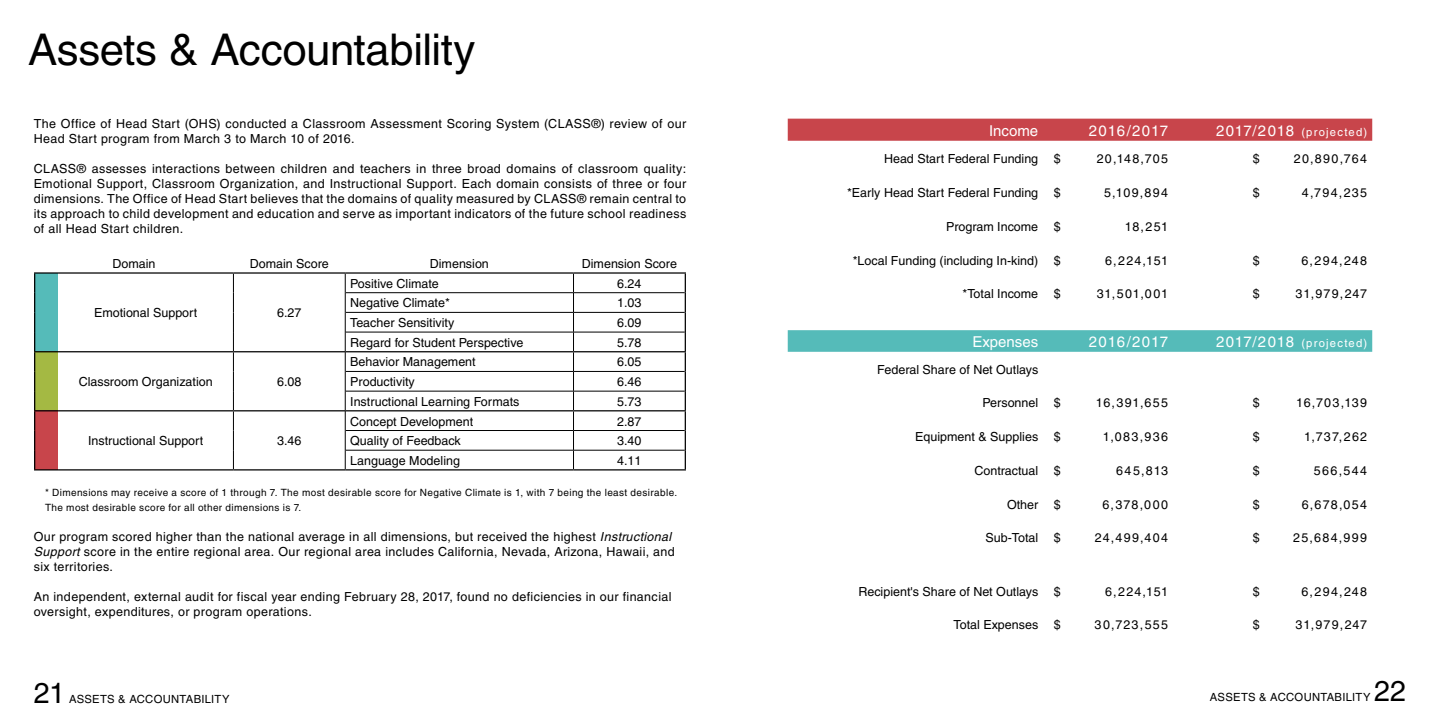
<style>
.page{position:relative;width:1440px;height:720px;background:#fff}
.page>*{position:absolute;margin:0;border:0;box-sizing:border-box;transform-origin:0 0}
.t1{font:43.75px "Helvetica";letter-spacing:-.01em;color:#000}
.t2{font:28.75px "Helvetica";color:#000}
.t3{font:15px "Helvetica";letter-spacing:.06em;color:#fff}
.t4{font:15px "Helvetica";letter-spacing:.01em;color:#fff}
.t5{font:12.5px/15px "Helvetica";letter-spacing:.02em;color:#000}
.t6{font:12.5px "Helvetica";color:#000}
.t7{font:11.25px "Helvetica";letter-spacing:.025em;color:#000}
.t8{font:11.25px "Helvetica";letter-spacing:.11em;color:#fff}
.t9{font:10px/15px "Helvetica";letter-spacing:.04em;color:#000}
.s1{font-style:italic}
.s2{font-size:15px}
</style>
<div class="page">
<hr style="left:346px;top:312px;width:228px;height:1px;background:#000">
<hr style="left:346px;top:332px;width:228px;height:1px;background:#000">
<hr style="left:346px;top:391px;width:228px;height:1px;background:#000">
<hr style="left:58px;top:272px;width:175px;height:2px;background:#000">
<hr style="left:233px;top:272px;width:112px;height:2px;background:#000">
<hr style="left:58px;top:351px;width:175px;height:1px;background:#000">
<hr style="left:233px;top:351px;width:112px;height:1px;background:#000">
<hr style="left:58px;top:410px;width:175px;height:1px;background:#000">
<hr style="left:233px;top:410px;width:112px;height:1px;background:#000">
<hr style="left:58px;top:469px;width:175px;height:2px;background:#000">
<hr style="left:233px;top:469px;width:112px;height:2px;background:#000">
<svg style="left:233px;top:274px;width:1px;height:195px"></svg>
<hr style="left:574px;top:312px;width:111px;height:1px;background:#000">
<hr style="left:574px;top:332px;width:111px;height:1px;background:#000">
<hr style="left:574px;top:391px;width:111px;height:1px;background:#000">
<hr style="left:345px;top:272px;width:229px;height:2px;background:#000">
<hr style="left:574px;top:272px;width:112px;height:2px;background:#000">
<hr style="left:346px;top:292px;width:228px;height:1px;background:#000">
<hr style="left:574px;top:292px;width:111px;height:1px;background:#000">
<hr style="left:346px;top:351px;width:228px;height:1px;background:#000">
<hr style="left:574px;top:351px;width:112px;height:1px;background:#000">
<hr style="left:346px;top:371px;width:228px;height:1px;background:#000">
<hr style="left:574px;top:371px;width:111px;height:1px;background:#000">
<hr style="left:346px;top:410px;width:228px;height:1px;background:#000">
<hr style="left:574px;top:410px;width:112px;height:1px;background:#000">
<hr style="left:346px;top:430px;width:228px;height:1px;background:#000">
<hr style="left:574px;top:430px;width:111px;height:1px;background:#000">
<hr style="left:346px;top:450px;width:228px;height:1px;background:#000">
<hr style="left:574px;top:450px;width:111px;height:1px;background:#000">
<svg style="left:573px;top:274px;width:1px;height:195px"></svg>
<svg style="left:345px;top:274px;width:1px;height:195px"></svg>
<svg style="left:685px;top:274px;width:1px;height:195px"></svg>
<hr style="left:345px;top:469px;width:229px;height:2px;background:#000">
<hr style="left:574px;top:469px;width:112px;height:2px;background:#000">
<hr style="left:34px;top:272px;width:24px;height:2px;background:#000">
<svg style="left:34px;top:274px;width:24px;height:195px;background:#858d6d"></svg>
<hr style="left:34px;top:469px;width:24px;height:2px;background:#000">
<div style="left:788px;top:119px;width:584px;height:22px;background:#c8454b"></div>
<svg style="left:788px;top:330px;width:584px;height:22px;background:#57bcba"></svg>
<h1 class="t1" style="left:28px;top:24px;width:449px">Assets &amp; Accountability</h1>
<p class="t5" style="left:34px;top:116px;width:654px">The Office of Head Start (OHS) conducted a Classroom Assessment Scoring System (CLASS®) review of our<br>Head Start program from March 3 to March 10 of 2016.</p>
<p class="t5" style="left:34px;top:161px;width:654px;text-align:justify">CLASS® assesses interactions between children and teachers in three broad domains of classroom quality:<br>Emotional Support, Classroom Organization, and Instructional Support. Each domain consists of three or four dimensions. The Office of Head Start believes that the domains of quality measured by CLASS® remain central to its approach to child development and education and serve as important indicators of the future school readiness of all Head Start children.</p>
<p class="t5" style="left:113px;top:256px;width:45px">Domain</p>
<p class="t6" style="left:250px;top:256px;width:81px">Domain Score</p>
<p class="t6" style="left:430px;top:256px;width:61px">Dimension</p>
<p class="t6" style="left:582px;top:256px;width:97px">Dimension Score</p>
<p class="t6" style="left:94px;top:306px;width:105px">Emotional Support</p>
<p class="t5" style="left:277px;top:305px;width:26px">6.27</p>
<p class="t6" style="left:350px;top:276px;width:90px">Positive Climate</p>
<p class="t5" style="left:617px;top:276px;width:26px">6.24</p>
<p class="t6" style="left:350px;top:296px;width:101px">Negative Climate*</p>
<p class="t5" style="left:617px;top:295px;width:26px">1.03</p>
<p class="t6" style="left:350px;top:315px;width:106px">Teacher Sensitivity</p>
<p class="t5" style="left:617px;top:315px;width:26px">6.09</p>
<p class="t6" style="left:350px;top:335px;width:175px">Regard for Student Perspective</p>
<p class="t5" style="left:617px;top:335px;width:26px">5.78</p>
<p class="t6" style="left:79px;top:375px;width:136px">Classroom Organization</p>
<p class="t5" style="left:277px;top:374px;width:26px">6.08</p>
<p class="t6" style="left:350px;top:355px;width:127px">Behavior Management</p>
<p class="t5" style="left:617px;top:355px;width:26px">6.05</p>
<p class="t6" style="left:350px;top:375px;width:66px">Productivity</p>
<p class="t5" style="left:617px;top:374px;width:26px">6.46</p>
<p class="t6" style="left:350px;top:394px;width:171px">Instructional Learning Formats</p>
<p class="t5" style="left:617px;top:394px;width:26px">5.73</p>
<p class="t6" style="left:350px;top:414px;width:124px">Concept Development</p>
<p class="t5" style="left:617px;top:414px;width:26px">2.87</p>
<p class="t6" style="left:350px;top:434px;width:112px">Quality of Feedback</p>
<p class="t5" style="left:617px;top:433px;width:26px">3.40</p>
<p class="t6" style="left:350px;top:453px;width:111px">Language Modeling</p>
<p class="t5" style="left:617px;top:453px;width:26px">4.11</p>
<p class="t9" style="left:45px;top:484px;width:634px">* Dimensions may receive a score of 1 through 7. The most desirable score for Negative Climate is 1, with 7 being the least desirable.<br>The most desirable score for all other dimensions is 7.</p>
<p class="t5" style="left:34px;top:529px;width:643px">Our program scored higher than the national average in all dimensions, but received the highest <span class="s1">Instructional<br>Support</span> score in the entire regional area. Our regional area includes California, Nevada, Arizona, Hawaii, and six territories.</p>
<p class="t5" style="left:34px;top:589px;width:639px">An independent, external audit for fiscal year ending February 28, 2017, found no deficiencies in our financial oversight, expenditures, or program operations.</p>
<p class="t6" style="left:88px;top:434px;width:117px">Instructional Support</p>
<p class="t5" style="left:277px;top:433px;width:26px">3.46</p>
<p class="t4" style="left:989px;top:122px;width:51px">Income</p>
<p class="t3" style="left:1089px;top:122px;width:81px">2016/2017</p>
<p class="t8" style="left:1216px;top:125px;width:153px"><span class="s2">2017/2018</span> (projected)</p>
<p class="t6" style="left:884px;top:151px;width:178px">Head Start Federal Funding $</p>
<p class="t5" style="left:1097px;top:151px;width:73px">20,148,705</p>
<p class="t5" style="left:1253px;top:151px;width:8px">$</p>
<p class="t5" style="left:1294px;top:151px;width:75px">20,890,764</p>
<p class="t6" style="left:847px;top:186px;width:215px">*Early Head Start Federal Funding $</p>
<p class="t5" style="left:1104px;top:185px;width:66px">5,109,894</p>
<p class="t5" style="left:1253px;top:185px;width:8px">$</p>
<p class="t5" style="left:1302px;top:185px;width:67px">4,794,235</p>
<p class="t6" style="left:946px;top:219px;width:116px">Program Income $</p>
<p class="t5" style="left:1125px;top:219px;width:45px">18,251</p>
<p class="t6" style="left:853px;top:253px;width:209px">*Local Funding (including In-kind) $</p>
<p class="t5" style="left:1105px;top:253px;width:65px">6,224,151</p>
<p class="t5" style="left:1253px;top:253px;width:8px">$</p>
<p class="t5" style="left:1301px;top:253px;width:67px">6,294,248</p>
<p class="t6" style="left:963px;top:287px;width:100px">*Total Income $</p>
<p class="t5" style="left:1097px;top:287px;width:73px">31,501,001</p>
<p class="t5" style="left:1253px;top:287px;width:8px">$</p>
<p class="t5" style="left:1296px;top:287px;width:73px">31,979,247</p>
<p class="t4" style="left:972px;top:333px;width:67px">Expenses</p>
<p class="t3" style="left:1089px;top:333px;width:81px">2016/2017</p>
<p class="t8" style="left:1216px;top:336px;width:153px"><span class="s2">2017/2018</span> (projected)</p>
<p class="t6" style="left:877px;top:362px;width:162px">Federal Share of Net Outlays</p>
<p class="t6" style="left:983px;top:396px;width:80px">Personnel $</p>
<p class="t5" style="left:1096px;top:395px;width:74px">16,391,655</p>
<p class="t5" style="left:1253px;top:395px;width:8px">$</p>
<p class="t5" style="left:1296px;top:395px;width:73px">16,703,139</p>
<p class="t6" style="left:915px;top:429px;width:147px">Equipment &amp; Supplies $</p>
<p class="t5" style="left:1103px;top:429px;width:67px">1,083,936</p>
<p class="t5" style="left:1253px;top:429px;width:8px">$</p>
<p class="t5" style="left:1304px;top:429px;width:65px">1,737,262</p>
<p class="t6" style="left:974px;top:463px;width:88px">Contractual $</p>
<p class="t5" style="left:1116px;top:463px;width:53px">645,813</p>
<p class="t5" style="left:1253px;top:463px;width:8px">$</p>
<p class="t5" style="left:1314px;top:463px;width:55px">566,544</p>
<p class="t5" style="left:1007px;top:497px;width:55px">Other $</p>
<p class="t5" style="left:1102px;top:497px;width:67px">6,378,000</p>
<p class="t5" style="left:1253px;top:497px;width:8px">$</p>
<p class="t5" style="left:1302px;top:497px;width:67px">6,678,054</p>
<p class="t6" style="left:986px;top:531px;width:77px">Sub-Total $</p>
<p class="t5" style="left:1095px;top:530px;width:75px">24,499,404</p>
<p class="t5" style="left:1253px;top:530px;width:8px">$</p>
<p class="t5" style="left:1293px;top:530px;width:76px">25,684,999</p>
<p class="t6" style="left:858px;top:584px;width:204px">Recipient's Share of Net Outlays $</p>
<p class="t5" style="left:1105px;top:584px;width:65px">6,224,151</p>
<p class="t5" style="left:1253px;top:584px;width:8px">$</p>
<p class="t5" style="left:1301px;top:584px;width:67px">6,294,248</p>
<p class="t6" style="left:954px;top:618px;width:109px">Total Expenses $</p>
<p class="t5" style="left:1095px;top:618px;width:75px">30,723,555</p>
<p class="t5" style="left:1253px;top:618px;width:8px">$</p>
<p class="t5" style="left:1296px;top:618px;width:73px">31,979,247</p>
<h2 class="t2" style="left:34px;top:676px;width:33px">21</h2>
<p class="t7" style="left:69px;top:692px;width:162px">ASSETS &amp; ACCOUNTABILITY</p>
<p class="t7" style="left:1210px;top:691px;width:162px">ASSETS &amp; ACCOUNTABILITY</p>
<h2 class="t2" style="left:1374px;top:675px;width:33px">22</h2>
</div>
